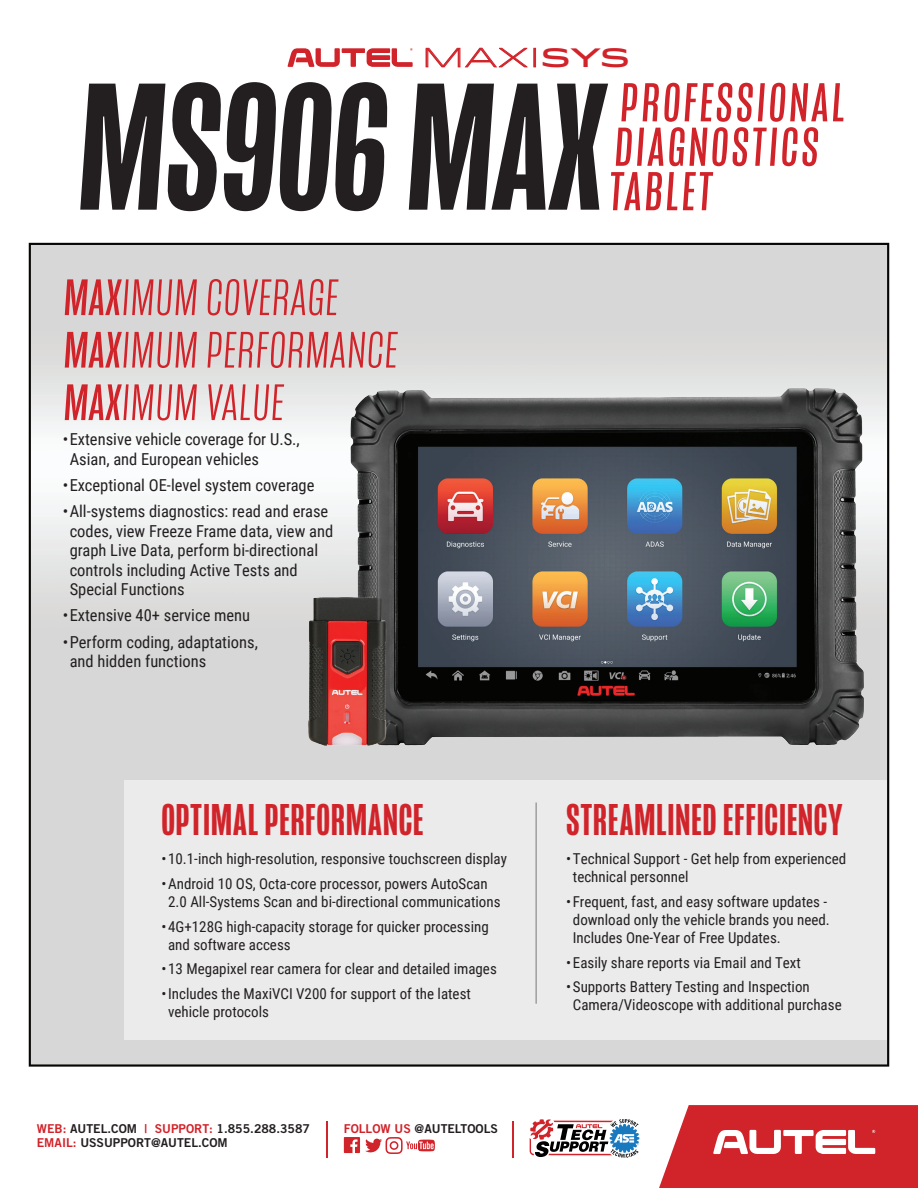
<style>
.page{position:relative;width:918px;height:1188px;background:#fff}
.page>*{position:absolute;margin:0;border:0;box-sizing:border-box;transform-origin:0 0}
.t1{font:500 185.4px "Mongoose";color:#231f20}
.t2{font:56.1px/44.4px "Mongoose";color:#d1232a}
.t3{font:300 52.5px/52.5px "Mongoose";color:#d1232a}
.t4{font:500 45.6px "Mongoose";letter-spacing:.015em;color:#d1232a}
.t5{font:300 26.55px "Idlewild";color:#d1232a}
.t6{font:16.5px/19.5px "Roboto Condensed";color:#231f20}
.t7{font:15px/18px "Roboto Condensed";color:#231f20}
.t8{font:12.3px/14.2px "Trade Gothic LT Std Bd 2";color:#231f20}
.s1{font-weight:500}
.s2{font-weight:400}
.s3{color:#d1232a}
</style>
<div class="page">
<img style="left:28px;top:65px;width:862px;height:1088px">
<hr style="left:326px;top:1121px;width:2px;height:37px;background:#d1232a">
<hr style="left:512px;top:1121px;width:2px;height:37px;background:#d1232a">
<svg style="left:344px;top:1137px;width:91px;height:17px"></svg>
<svg style="left:659px;top:1105px;width:259px;height:83px"></svg>
<svg style="left:527px;top:1115px;width:119px;height:43px"></svg>
<svg style="left:288px;top:48px;width:125px;height:19px"></svg>
<img style="left:301px;top:379px;width:571px;height:372px">
<div style="left:124px;top:780px;width:763px;height:260px;background:#ebebeb"></div>
<hr style="left:536px;top:803px;width:1px;height:201px;background:#76787b">
<h3 class="t5" style="left:422px;top:40px;width:210px">Maxi<span class="s1">SYS</span></h3>
<h1 class="t1" style="left:75px;top:42px;width:543px">MS906 MAX</h1>
<h2 class="t2" style="left:608px;top:81px;width:242px">PROFESSIONAL<br>DIAGNOSTICS<br>TABLET</h2>
<h3 class="t3" style="left:63px;top:272px;width:339px"><span class="s2">MAX</span>IMUM COVERAGE<br><span class="s2">MAX</span>IMUM PERFORMANCE<br><span class="s2">MAX</span>IMUM VALUE</h3>
<p class="t6" style="left:70px;top:429px;width:232px;text-indent:-7px">•Extensive vehicle coverage for U.S.,<br>Asian, and European vehicles</p>
<p class="t6" style="left:63px;top:475px;width:253px">•Exceptional OE-level system coverage</p>
<p class="t6" style="left:70px;top:501px;width:265px;text-indent:-7px">•All-systems diagnostics: read and erase codes, view Freeze Frame data, view and graph Live Data, perform bi-directional controls including Active Tests and Special Functions</p>
<p class="t6" style="left:63px;top:605px;width:189px">•Extensive 40+ service menu</p>
<p class="t6" style="left:70px;top:631px;width:190px;text-indent:-7px">•Perform coding, adaptations, and hidden functions</p>
<h3 class="t4" style="left:161px;top:794px;width:263px">OPTIMAL PERFORMANCE</h3>
<p class="t7" style="left:161px;top:849px;width:347px">•10.1-inch high-resolution, responsive touchscreen display</p>
<p class="t7" style="left:168px;top:874px;width:334px;text-indent:-7px">•Android 10 OS, Octa-core processor, powers AutoScan<br>2.0 All-Systems Scan and bi-directional communications</p>
<p class="t7" style="left:168px;top:917px;width:322px;text-indent:-7px">•4G+128G high-capacity storage for quicker processing and software access</p>
<p class="t7" style="left:161px;top:959px;width:337px">•13 Megapixel rear camera for clear and detailed images</p>
<p class="t7" style="left:168px;top:984px;width:304px;text-indent:-7px">•Includes the MaxiVCI V200 for support of the latest vehicle protocols</p>
<p class="t8" style="left:37px;top:1121px;width:275px"><span class="s3">WEB:</span> AUTEL.COM <span class="s3">| SUPPORT:</span> 1.855.288.3587<br><span class="s3">EMAIL:</span> USSUPPORT@AUTEL.COM</p>
<p class="t8" style="left:344px;top:1121px;width:156px"><span class="s3">FOLLOW US</span> @AUTELTOOLS</p>
<h3 class="t4" style="left:566px;top:794px;width:278px">STREAMLINED EFFICIENCY</h3>
<p class="t7" style="left:573px;top:849px;width:275px;text-indent:-7px">•Technical Support - Get help from experienced technical personnel</p>
<p class="t7" style="left:573px;top:892px;width:258px;text-indent:-7px">•Frequent, fast, and easy software updates - download only the vehicle brands you need.<br>Includes One-Year of Free Updates.</p>
<p class="t7" style="left:566px;top:953px;width:236px">•Easily share reports via Email and Text</p>
<p class="t7" style="left:573px;top:977px;width:270px;text-indent:-7px">•Supports Battery Testing and Inspection<br>Camera/Videoscope with additional purchase</p>
</div>
